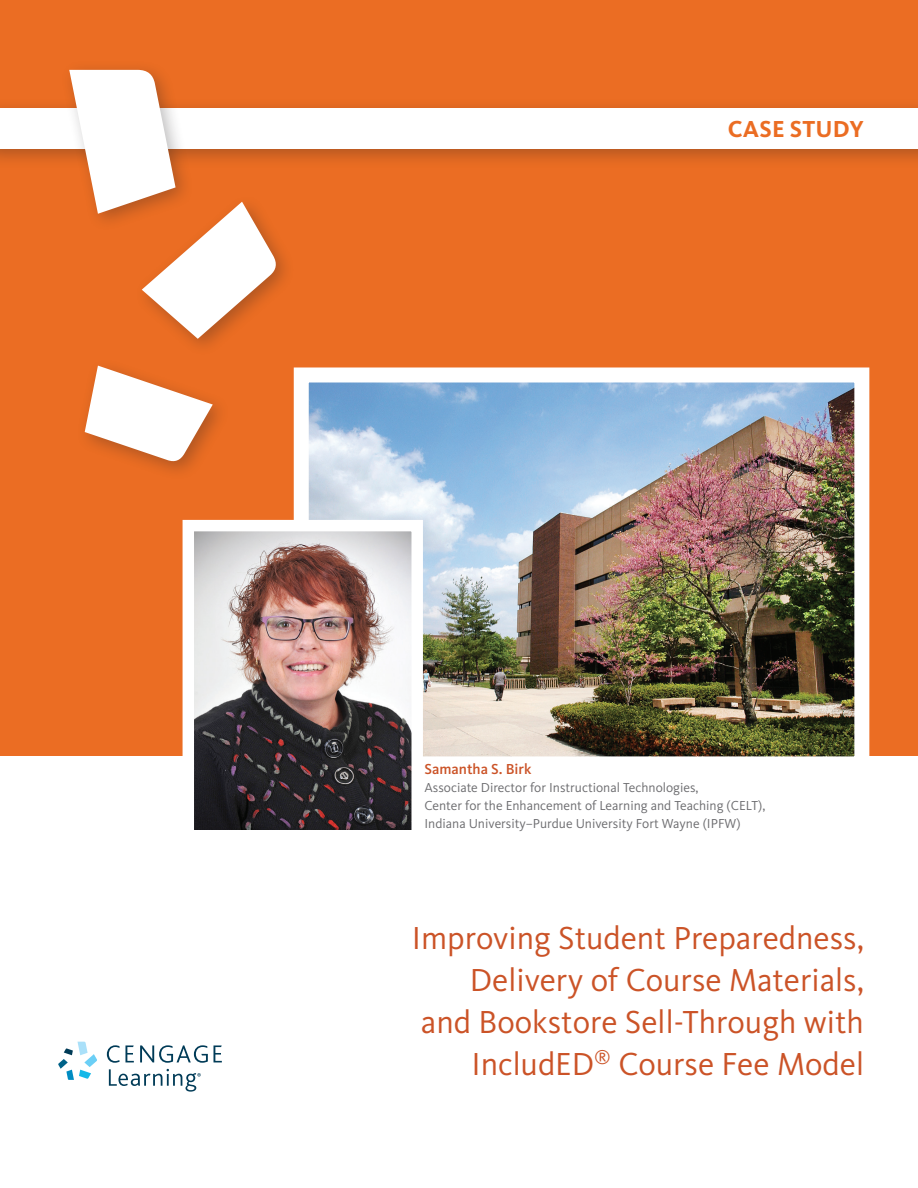
<style>
.page{position:relative;width:918px;height:1188px;background:#fff}
.page>*{position:absolute;margin:0;border:0;box-sizing:border-box;transform-origin:0 0}
.t1{font:33px/42px "Kievit OT";color:#cb5327;text-align:right}
.t2{font:700 24px "Kievit OT";letter-spacing:.01em;color:#eb6d23}
.t3{font:500 15px "Kievit OT";color:#cb5327}
.t4{font:13.5px/18px "Kievit OT";color:#6d6d70}
</style>
<div class="page">
<div style="left:0;top:0;width:918px;height:756px;background:#eb6d23"></div>
<svg style="left:58px;top:1042px;width:39px;height:38px"></svg>
<svg style="left:107px;top:1045px;width:27px;height:18px"></svg>
<svg style="left:140px;top:1045px;width:82px;height:18px"></svg>
<svg style="left:109px;top:1069px;width:92px;height:23px"></svg>
<div style="left:0;top:98px;width:918px;height:71px;background:#231f20;opacity:.3"></div>
<div style="left:0;top:108px;width:918px;height:40px;background:#fff"></div>
<div style="left:60px;top:59px;width:235px;height:421px;background:#231f20;opacity:.3"></div>
<svg style="left:85px;top:366px;width:128px;height:97px"></svg>
<svg style="left:69px;top:70px;width:209px;height:269px"></svg>
<img style="left:310px;top:384px;width:543px;height:371px">
<div style="left:294px;top:368px;width:575px;height:403px;border:15px solid #fff"></div>
<img style="left:195px;top:532px;width:216px;height:297px">
<div style="left:183px;top:520px;width:240px;height:321px;border:11px solid #fff"></div>
<h2 class="t2" style="left:728px;top:115px;width:138px">CASE STUDY</h2>
<p class="t3" style="left:424px;top:760px;width:108px">Samantha S. Birk</p>
<p class="t4" style="left:424px;top:778px;width:342px">Associate Director for Instructional Technologies,<br>Center for the Enhancement of Learning and Teaching (CELT),<br>Indiana University–Purdue University Fort Wayne (IPFW)</p>
<h1 class="t1" style="left:412px;top:917px;width:454px">Improving Student Preparedness,<br>Delivery of Course Materials, and Bookstore Sell-Through with<br>IncludED<sup>®</sup> Course Fee Model</h1>
</div>
